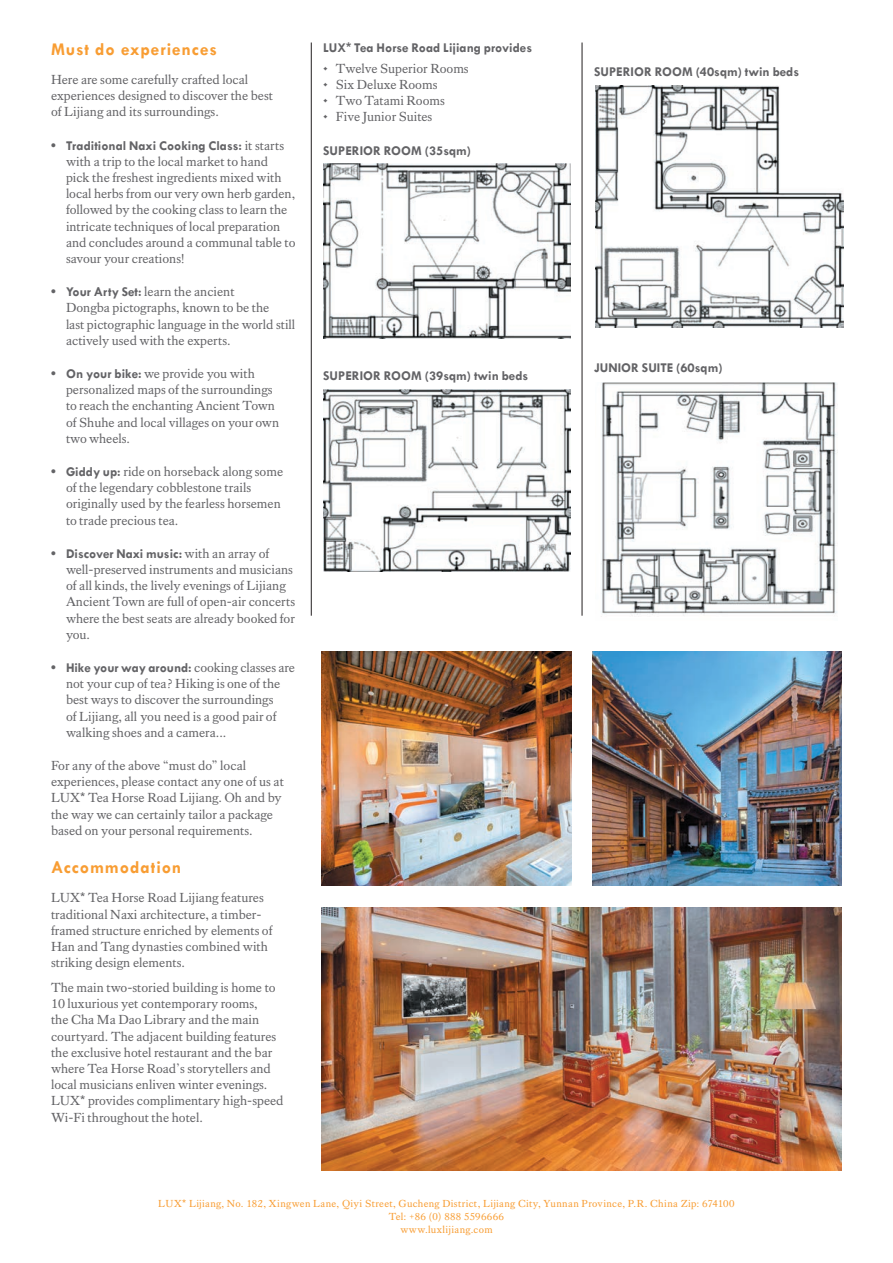
<style>
.page{position:relative;width:893px;height:1263px;background:#fff}
.page>*{position:absolute;margin:0;border:0;box-sizing:border-box;transform-origin:0 0}
.t1{font:700 18px "Tw Cen";letter-spacing:.05em;color:#f89d33}
.Intro___Benton__10_1{font:13.5px/16.2px "Kings Caslon";color:#636366}
.Intro___Benton__10_1-2{font:700 13.5px "Tw Cen";color:#636366}
.t2{font:10.5px "Kings Caslon";letter-spacing:.03em;color:#f89d33}
.s1{font-family:"Tw Cen";font-weight:700}
.s2{font-family:"Arial"}
</style>
<div class="page">
<hr style="left:311px;top:43px;width:1px;height:573px;background:#231f20">
<hr style="left:582px;top:43px;width:1px;height:573px;background:#231f20">
<img style="left:323px;top:164px;width:247px;height:174px">
<img style="left:323px;top:389px;width:247px;height:183px">
<img style="left:595px;top:85px;width:248px;height:242px">
<img style="left:601px;top:382px;width:237px;height:235px">
<img style="left:322px;top:907px;width:520px;height:264px">
<img style="left:322px;top:652px;width:249px;height:234px">
<img style="left:592px;top:652px;width:250px;height:234px">
<p class="t1" style="left:51px;top:38px;width:167px">Must do experiences</p>
<p class="Intro___Benton__10_1" style="left:51px;top:71px;width:224px">Here are some carefully crafted local experiences designed to discover the best of Lijiang and its surroundings.</p>
<p class="Intro___Benton__10_1" style="left:66px;top:137px;width:231px;text-indent:-15px"><span class="s1">• Traditional Naxi Cooking Class:</span> it starts with a trip to the local market to hand<br>pick the freshest ingredients mixed with local herbs from our very own herb garden, followed by the cooking class to learn the intricate techniques of local preparation and concludes around a communal table to savour your creations!</p>
<p class="Intro___Benton__10_1" style="left:66px;top:283px;width:231px;text-indent:-15px"><span class="s1">• Your Arty Set:</span> learn the ancient<br>Dongba pictographs, known to be the<br>last pictographic language in the world still actively used with the experts.</p>
<p class="Intro___Benton__10_1" style="left:66px;top:365px;width:215px;text-indent:-15px"><span class="s1">• On your bike:</span> we provide you with personalized maps of the surroundings to reach the enchanting Ancient Town of Shuhe and local villages on your own two wheels.</p>
<p class="Intro___Benton__10_1" style="left:66px;top:463px;width:219px;text-indent:-15px"><span class="s1">• Giddy up:</span> ride on horseback along some of the legendary cobblestone trails originally used by the fearless horsemen to trade precious tea.</p>
<p class="Intro___Benton__10_1" style="left:66px;top:545px;width:231px;text-indent:-15px"><span class="s1">• Discover Naxi music:</span> with an array of well-preserved instruments and musicians of all kinds, the lively evenings of Lijiang Ancient Town are full of open-air concerts where the best seats are already booked for you.</p>
<p class="Intro___Benton__10_1" style="left:66px;top:659px;width:231px;text-indent:-15px"><span class="s1">• Hike your way around:</span> cooking classes are not your cup of tea? Hiking is one of the best ways to discover the surroundings<br>of Lijiang, all you need is a good pair of walking shoes and a camera...</p>
<p class="Intro___Benton__10_1" style="left:51px;top:757px;width:234px">For any of the above “must do” local experiences, please contact any one of us at LUX<span class="s2">*</span> Tea Horse Road Lijiang. Oh and by the way we can certainly tailor a package based on your personal requirements.</p>
<p class="t1" style="left:51px;top:857px;width:132px">Accommodation</p>
<p class="Intro___Benton__10_1" style="left:51px;top:890px;width:223px">LUX<span class="s2">*</span> Tea Horse Road Lijiang features traditional Naxi architecture, a timber&shy;framed structure enriched by elements of Han and Tang dynasties combined with striking design elements.</p>
<p class="Intro___Benton__10_1" style="left:51px;top:979px;width:234px">The main two-storied building is home to 10 luxurious yet contemporary rooms,<br>the Cha Ma Dao Library and the main courtyard. The adjacent building features the exclusive hotel restaurant and the bar where Tea Horse Road’s storytellers and local musicians enliven winter evenings.<br>LUX<span class="s2">*</span> provides complimentary high-speed Wi-Fi throughout the hotel.</p>
<p class="Intro___Benton__10_1-2" style="left:323px;top:40px;width:210px">LUX<span class="s2">*</span> Tea Horse Road Lijiang provides</p>
<p class="Intro___Benton__10_1" style="left:323px;top:60px;width:147px">• Twelve Superior Rooms</p>
<p class="Intro___Benton__10_1" style="left:323px;top:76px;width:116px">• Six Deluxe Rooms</p>
<p class="Intro___Benton__10_1" style="left:323px;top:93px;width:123px">• Two Tatami Rooms</p>
<p class="Intro___Benton__10_1" style="left:323px;top:109px;width:111px">• Five Junior Suites</p>
<p class="Intro___Benton__10_1-2" style="left:323px;top:142px;width:149px">SUPERIOR ROOM (35sqm)</p>
<p class="Intro___Benton__10_1-2" style="left:323px;top:368px;width:207px">SUPERIOR ROOM (39sqm) twin beds</p>
<p class="Intro___Benton__10_1-2" style="left:594px;top:64px;width:207px">SUPERIOR ROOM (40sqm) twin beds</p>
<p class="Intro___Benton__10_1-2" style="left:594px;top:359px;width:130px">JUNIOR SUITE (60sqm)</p>
<p class="t2" style="left:158px;top:1197px;width:578px">LUX<span class="s2">*</span> Lijiang, No. 182, Xingwen Lane, Qiyi Street, Gucheng District, Lijiang City, Yunnan Province, P.R. China Zip: 674100</p>
<p class="t2" style="left:389px;top:1210px;width:117px">Tel: +86 (0) 888 5596666</p>
<p class="t2" style="left:400px;top:1223px;width:94px">www.luxlijiang.com</p>
</div>
